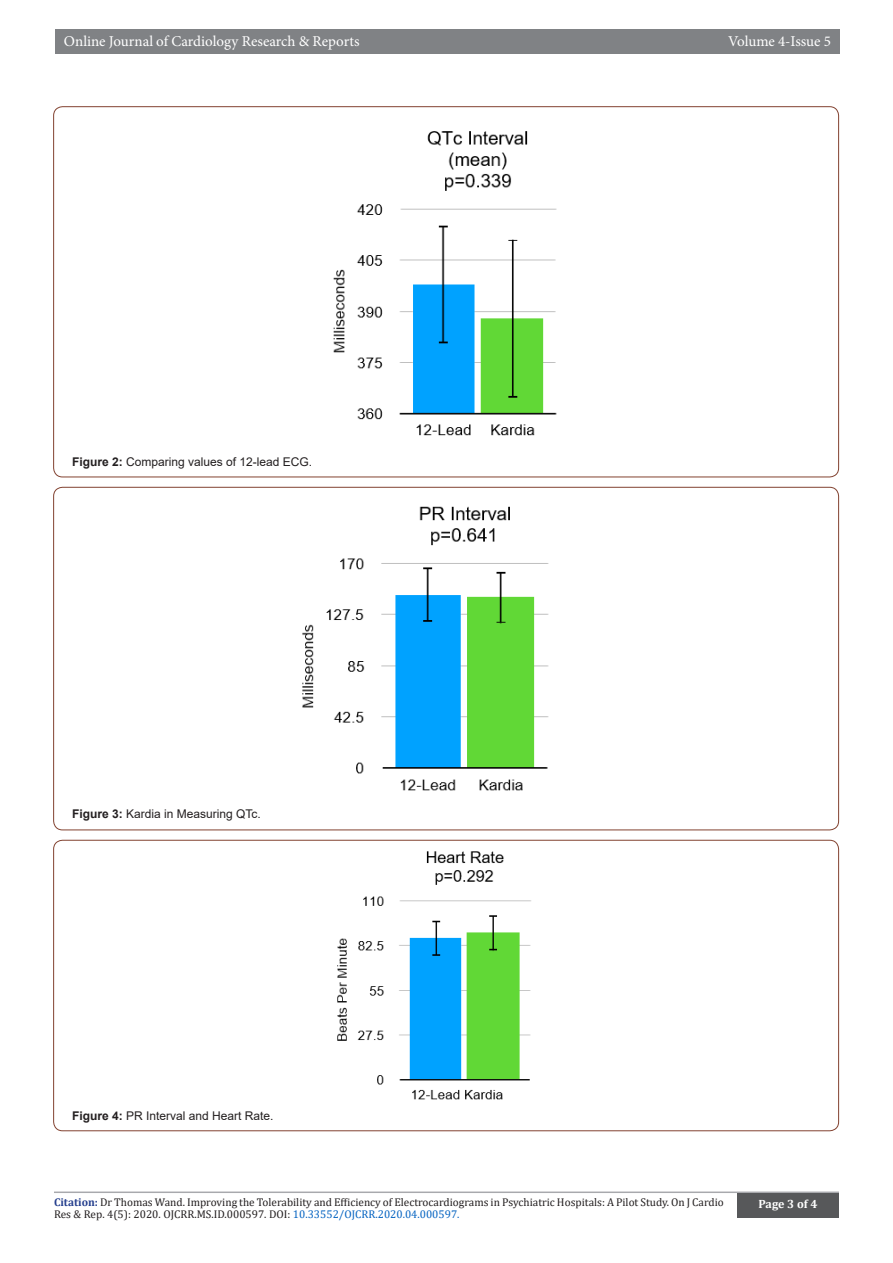
<style>
.page{position:relative;width:893px;height:1263px;background:#fff}
.page>*{position:absolute;margin:0;border:0;box-sizing:border-box;transform-origin:0 0}
.t1{font:15px "Minion Pro";color:#fff}
.t2{font:12px "Arial";color:#231f20}
.t3{font:700 12px "Cambria";color:#fff}
.t4{font:11.25px/12px "Cambria";color:#231f20}
.s1{font-weight:700}
.s2{font-weight:700;color:#253f8e}
.s3{color:#0563c1}
</style>
<div class="page">
<hr style="left:54px;top:1191px;width:785px;height:2px;background:#a8a9ad">
<div style="left:55px;top:29px;width:785px;height:25px;background:#808285"></div>
<div style="left:737px;top:1193px;width:102px;height:24px;background:#57585a"></div>
<img style="left:333px;top:131px;width:224px;height:305px">
<img style="left:302px;top:506px;width:247px;height:285px">
<img style="left:337px;top:851px;width:194px;height:249px">
<h1 class="t1" style="left:64px;top:31px;width:297px">Online Journal of Cardiology Research &amp; Reports</h1>
<h1 class="t1" style="left:728px;top:31px;width:104px">Volume 4-Issue 5</h1>
<p class="t2" style="left:72px;top:453px;width:242px"><span class="s1">Figure 2:</span> Comparing values of 12-lead ECG.</p>
<p class="t2" style="left:72px;top:805px;width:190px"><span class="s1">Figure 3:</span> Kardia in Measuring QTc.</p>
<p class="t2" style="left:72px;top:1108px;width:203px"><span class="s1">Figure 4:</span> PR Interval and Heart Rate.</p>
<p class="t4" style="left:54px;top:1196px;width:671px"><span class="s2">Citation:</span> Dr Thomas Wand. Improving the Tolerability and Efficiency of Electrocardiograms in Psychiatric Hospitals: A Pilot Study. On J Cardio<br>Res &amp; Rep. 4(5): 2020. OJCRR.MS.ID.000597. DOI: <span class="s3">10.33552/OJCRR.2020.04.000597.</span></p>
<p class="t3" style="left:758px;top:1196px;width:60px">Page 3 of 4</p>
</div>
